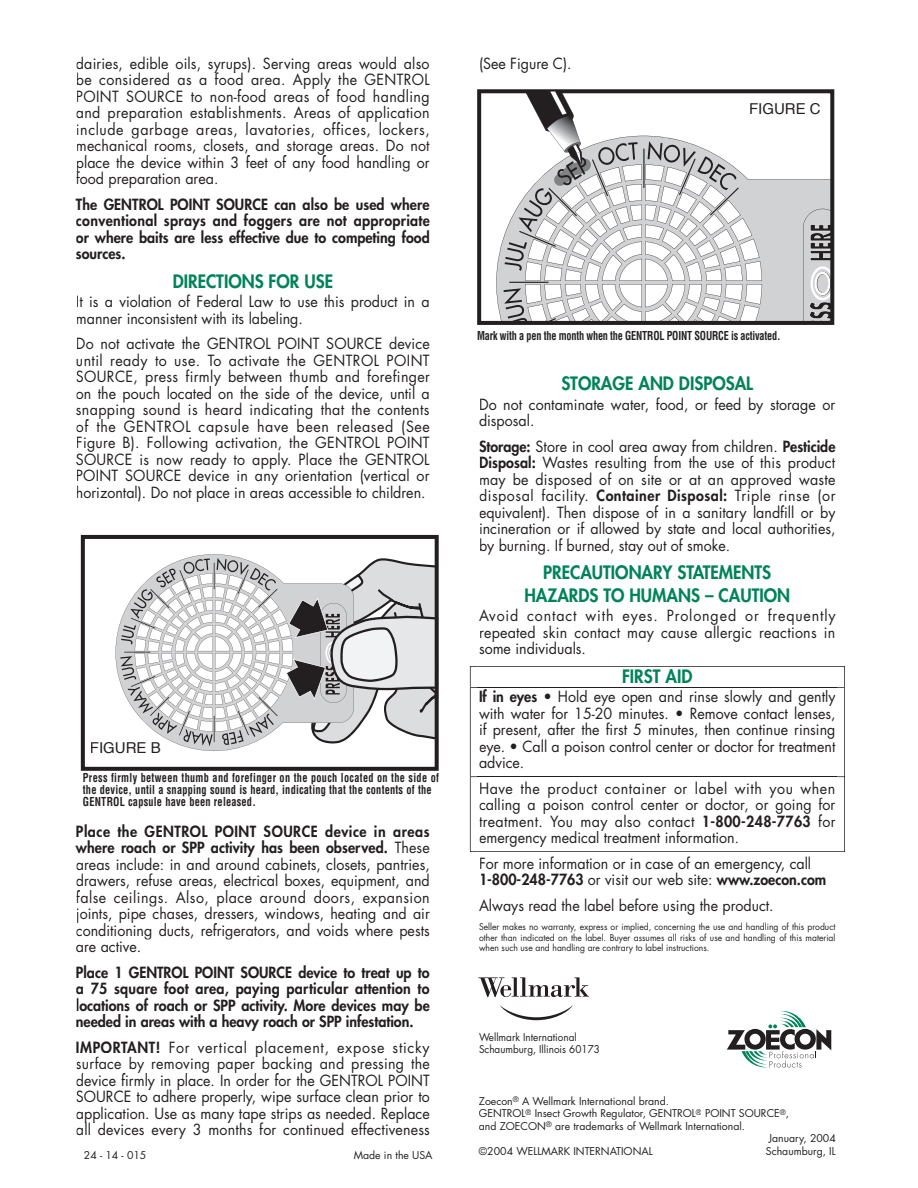
<style>
.page{position:relative;width:918px;height:1188px;background:#fff}
.page>*{position:absolute;margin:0;border:0;box-sizing:border-box;transform-origin:0 0}
.t1{font:800 18px/22.5px "Futura";color:#008359;text-align:center;scale:.95 1}
.t2{font:15px/16.5px "Futura";color:#231f20;scale:.95 1}
.t3{font:800 15px/16.5px "Futura";letter-spacing:.005em;color:#231f20;text-align:justify;scale:.95 1}
.t4{font:15px/25.5px "Futura";letter-spacing:.035em;color:#231f20;scale:.95 1}
.t5{font:15px "Futura";letter-spacing:.02em;color:#231f20;scale:.95 1}
.t6{font:15px "Futura";letter-spacing:.025em;color:#231f20;scale:.95 1}
.t7{font:15px "Futura";letter-spacing:.04em;color:#231f20;scale:.95 1}
.t8{font:15px "Futura";letter-spacing:.045em;color:#231f20;scale:.95 1}
.t9{font:800 15px "Futura";letter-spacing:.035em;color:#231f20;scale:.95 1}
.t10{font:800 15px "Futura";letter-spacing:.025em;color:#231f20;scale:.95 1}
.t11{font:15px "Helvetica";color:#231f20}
.t12{font:800 15px "Futura";letter-spacing:.045em;color:#231f20;scale:.95 1}
.t13{font:700 condensed 12px/12px "Helvetica";letter-spacing:.02em;color:#231f20;scale:.85 1}
.t14{font:700 condensed 12px "Helvetica";letter-spacing:-.015em;color:#231f20;scale:.85 1}
.t15{font:10.5px "Futura";color:#231f20}
.t16{font:10.5px/12px "Futura";color:#231f20;scale:.95 1}
.t17{font:9px/10.5px "Futura";color:#231f20;text-align:justify;scale:.95 1}
.s1{font-weight:400}
.s2{font-weight:800}
</style>
<div class="page">
<hr style="left:76px;top:230px;width:354px;height:1px;background:#231f20">
<hr style="left:77px;top:981px;width:353px;height:1px;background:#231f20">
<hr style="left:77px;top:998px;width:353px;height:1px;background:#231f20">
<hr style="left:77px;top:1014px;width:337px;height:1px;background:#231f20">
<svg style="left:477px;top:89px;width:357px;height:236px"></svg>
<svg style="left:518px;top:91px;width:120px;height:141px"></svg>
<svg style="left:81px;top:535px;width:358px;height:236px"></svg>
<svg style="left:286px;top:558px;width:152px;height:186px"></svg>
<div style="left:750px;top:103px;width:70px;height:12px;background:#fff"></div>
<div style="left:91px;top:742px;width:69px;height:12px;background:#fff"></div>
<svg style="left:727px;top:1011px;width:104px;height:57px"></svg>
<svg style="left:500px;top:1005px;width:73px;height:15px"></svg>
<svg style="left:478px;top:977px;width:111px;height:20px"></svg>
<svg style="left:470px;top:666px;width:375px;height:186px"></svg>
<hr style="left:478px;top:666px;width:359px;height:1px;background:#231f20">
<hr style="left:478px;top:851px;width:359px;height:1px;background:#231f20">
<svg style="left:471px;top:687px;width:373px;height:34px"></svg>
<hr style="left:478px;top:687px;width:359px;height:1px;background:#231f20">
<hr style="left:478px;top:776px;width:359px;height:1px;background:#231f20">
<p class="t2" style="left:76px;top:55px;width:374px;text-align:justify">dairies, edible oils, syrups). Serving areas would also be considered as a food area. Apply the GENTROL POINT SOURCE to non-food areas of food handling</p>
<p class="t7" style="left:76px;top:120px;width:374px">include garbage areas, lavatories, offices, lockers,</p>
<p class="t5" style="left:76px;top:103px;width:374px">and preparation establishments. Areas of application</p>
<p class="t2" style="left:76px;top:138px;width:374px">mechanical rooms, closets, and storage areas. Do not</p>
<p class="t2" style="left:76px;top:171px;width:151px">food preparation area.</p>
<p class="t2" style="left:76px;top:154px;width:374px">place the device within 3 feet of any food handling or</p>
<p class="t3" style="left:76px;top:196px;width:374px">The GENTROL POINT SOURCE can also be used where</p>
<p class="t3" style="left:76px;top:229px;width:374px">or where baits are less effective due to competing food</p>
<p class="t3" style="left:76px;top:212px;width:374px">conventional sprays and foggers are not appropriate</p>
<p class="t3" style="left:76px;top:245px;width:54px">sources.</p>
<p class="t1" style="left:173px;top:270px;width:170px">DIRECTIONS FOR USE</p>
<p class="t2" style="left:76px;top:294px;width:374px">It is a violation of Federal Law to use this product in a manner inconsistent with its labeling.</p>
<p class="t2" style="left:76px;top:336px;width:374px">Do not activate the GENTROL POINT SOURCE device until ready to use. To activate the GENTROL POINT</p>
<p class="t2" style="left:76px;top:385px;width:374px">on the pouch located on the side of the device, until a</p>
<p class="t6" style="left:76px;top:367px;width:374px">SOURCE, press firmly between thumb and forefinger</p>
<p class="t8" style="left:76px;top:417px;width:374px">of the GENTROL capsule have been released (See</p>
<p class="t5" style="left:76px;top:400px;width:374px">snapping sound is heard indicating that the contents</p>
<p class="t2" style="left:76px;top:435px;width:374px;text-align:justify">Figure B). Following activation, the GENTROL POINT SOURCE is now ready to apply. Place the GENTROL POINT SOURCE device in any orientation (vertical or horizontal). Do not place in areas accessible to children.</p>
<p class="t11" style="left:90px;top:738px;width:72px">FIGURE B</p>
<p class="t13" style="left:83px;top:771px;width:420px">Press firmly between thumb and forefinger on the pouch located on the side of the device, until a snapping sound is heard, indicating that the contents of the<br>GENTROL capsule have been released.</p>
<p class="t3" style="left:76px;top:823px;width:374px">Place the GENTROL POINT SOURCE device in areas where roach or SPP activity has been observed. <span class="s1">These areas include: in and around cabinets, closets, pantries,</span></p>
<p class="t4" style="left:76px;top:885px;width:374px">false ceilings. Also, place around doors, expansion</p>
<p class="t2" style="left:76px;top:873px;width:374px">drawers, refuse areas, electrical boxes, equipment, and</p>
<p class="t2" style="left:76px;top:922px;width:374px">conditioning ducts, refrigerators, and voids where pests</p>
<p class="t2" style="left:76px;top:906px;width:374px">joints, pipe chases, dressers, windows, heating and air</p>
<p class="t2" style="left:76px;top:939px;width:70px">are active.</p>
<p class="t3" style="left:76px;top:964px;width:374px">Place 1 GENTROL POINT SOURCE device to treat up to a 75 square foot area, paying particular attention to</p>
<p class="t3" style="left:76px;top:1013px;width:357px">needed in areas with a heavy roach or SPP infestation.</p>
<p class="t3" style="left:76px;top:997px;width:374px">locations of roach or SPP activity. More devices may be</p>
<p class="t12" style="left:76px;top:1038px;width:91px">IMPORTANT!</p>
<p class="t2" style="left:76px;top:1039px;width:374px;text-align:right">For vertical placement, expose sticky<br>surface by removing paper backing and pressing the</p>
<p class="t2" style="left:76px;top:1089px;width:374px">SOURCE to adhere properly, wipe surface clean prior to</p>
<p class="t2" style="left:76px;top:1072px;width:374px">device firmly in place. In order for the GENTROL POINT</p>
<p class="t2" style="left:76px;top:1122px;width:374px">all devices every 3 months for continued effectiveness</p>
<p class="t2" style="left:76px;top:1105px;width:374px">application. Use as many tape strips as needed. Replace</p>
<p class="t15" style="left:84px;top:1149px;width:64px">24 - 14 - 015</p>
<p class="t15" style="left:354px;top:1149px;width:80px">Made in the USA</p>
<p class="t2" style="left:479px;top:56px;width:99px">(See Figure C).</p>
<p class="t11" style="left:749px;top:99px;width:73px">FIGURE C</p>
<p class="t14" style="left:477px;top:328px;width:358px">Mark with a pen the month when the GENTROL POINT SOURCE is activated.</p>
<p class="t1" style="left:561px;top:372px;width:203px">STORAGE AND DISPOSAL</p>
<p class="t2" style="left:479px;top:396px;width:377px">Do not contaminate water, food, or feed by storage or disposal.</p>
<p class="t2" style="left:479px;top:438px;width:377px"><span class="s2">Storage:</span> Store in cool area away from children. <span class="s2">Pesticide<br>Disposal:</span></p>
<p class="t2" style="left:479px;top:455px;width:377px;text-align:justify;text-indent:64px">Wastes resulting from the use of this product may be disposed of on site or at an approved waste disposal facility.</p>
<p class="t9" style="left:597px;top:486px;width:139px">Container Disposal:</p>
<p class="t2" style="left:479px;top:488px;width:377px;text-align:right">Triple rinse (or<br>equivalent). Then dispose of in a sanitary landfill or by</p>
<p class="t2" style="left:479px;top:537px;width:266px">by burning. If burned, stay out of smoke.</p>
<p class="t2" style="left:479px;top:521px;width:377px">incineration or if allowed by state and local authorities,</p>
<p class="t1" style="left:524px;top:561px;width:281px">PRECAUTIONARY STATEMENTS<br>HAZARDS TO HUMANS – CAUTION</p>
<p class="t2" style="left:479px;top:608px;width:377px;text-align:justify">Avoid contact with eyes. Prolonged or frequently repeated skin contact may cause allergic reactions in some individuals.</p>
<p class="t1" style="left:622px;top:665px;width:76px">FIRST AID</p>
<p class="t2" style="left:479px;top:705px;width:377px">with water for 15-20 minutes. • Remove contact lenses,</p>
<p class="t2" style="left:479px;top:689px;width:377px"><span class="s2">If in eyes</span> • Hold eye open and rinse slowly and gently</p>
<p class="t2" style="left:479px;top:738px;width:377px">eye. • Call a poison control center or doctor for treatment</p>
<p class="t2" style="left:479px;top:722px;width:377px">if present, after the first 5 minutes, then continue rinsing</p>
<p class="t4" style="left:479px;top:750px;width:377px">advice.<br>Have the product container or label with you when</p>
<p class="t10" style="left:702px;top:812px;width:142px">1-800-248-7763 <span class="s1">for</span></p>
<p class="t2" style="left:479px;top:797px;width:377px">calling a poison control center or doctor, or going for</p>
<p class="t2" style="left:479px;top:830px;width:275px">emergency medical treatment information.</p>
<p class="t6" style="left:479px;top:812px;width:228px">treatment. You may also contact</p>
<p class="t2" style="left:479px;top:855px;width:367px">For more information or in case of an emergency, call<br><span class="s2">1-800-248-7763</span> or visit our web site: <span class="s2">www.zoecon.com</span></p>
<p class="t2" style="left:479px;top:897px;width:312px">Always read the label before using the product.</p>
<p class="t17" style="left:479px;top:922px;width:377px">Seller makes no warranty, express or implied, concerning the use and handling of this product other than indicated on the label. Buyer assumes all risks of use and handling of this material when such use and handling are contrary to label instructions.</p>
<p class="t16" style="left:479px;top:1032px;width:129px">Wellmark International<br>Schaumburg, Illinois 60173</p>
<p class="t15" style="left:479px;top:1094px;width:192px">Zoecon<sup>®</sup> A Wellmark International brand.</p>
<p class="t15" style="left:479px;top:1107px;width:312px">GENTROL<sup>®</sup> Insect Growth Regulator, GENTROL<sup>®</sup> POINT SOURCE<sup>®</sup>,</p>
<p class="t15" style="left:479px;top:1119px;width:268px">and ZOECON<sup>®</sup> are trademarks of Wellmark International.</p>
<p class="t15" style="left:769px;top:1132px;width:69px">January, 2004</p>
<p class="t15" style="left:479px;top:1144px;width:175px">©2004 WELLMARK INTERNATIONAL</p>
<p class="t15" style="left:766px;top:1144px;width:71px">Schaumburg, IL</p>
</div>
